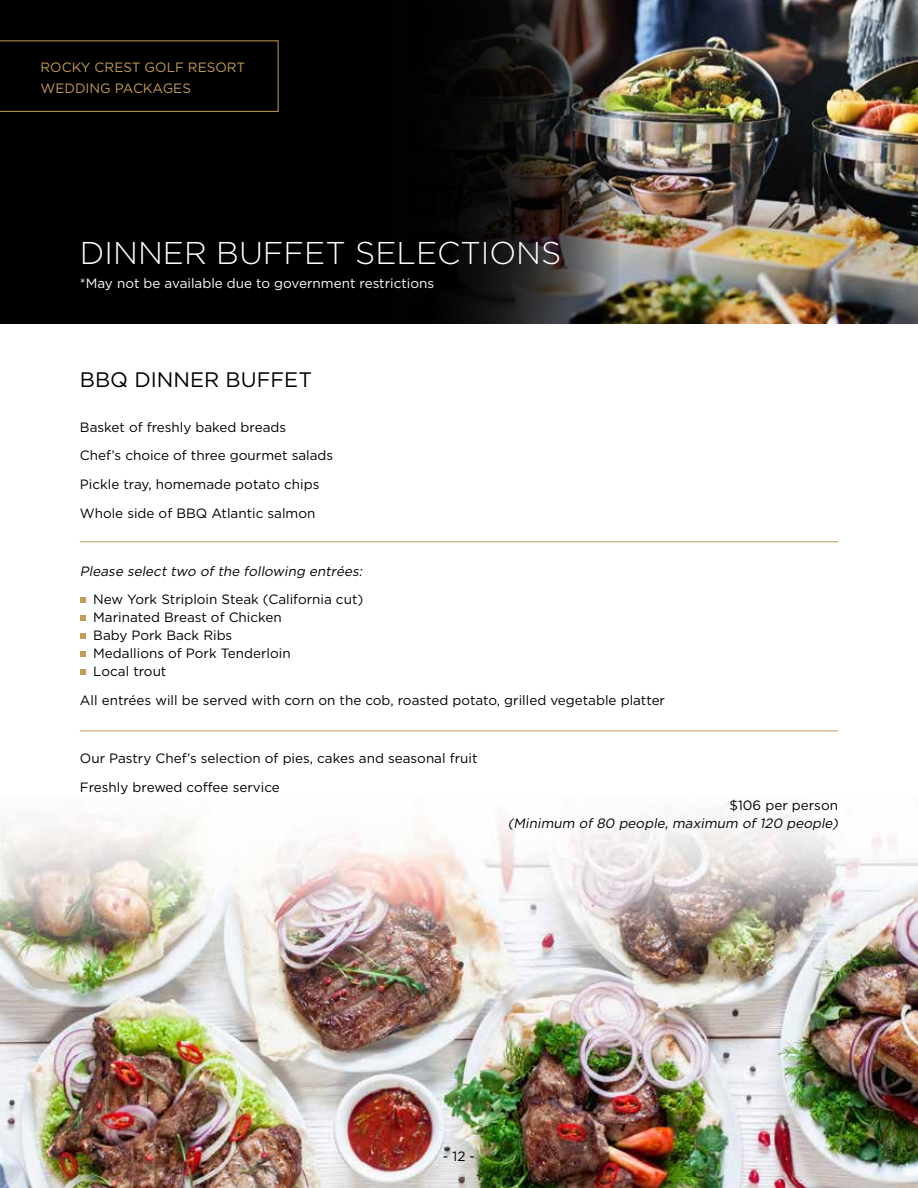
<style>
.page{position:relative;width:918px;height:1188px;background:#fff}
.page>*{position:absolute;margin:0;border:0;box-sizing:border-box;transform-origin:0 0}
.t1{font:300 31.5px "Gotham";color:#fff}
.t2{font:21px "Gotham";color:#000}
.t3{font:13.5px/28.8px "Gotham";color:#000}
.t4{font:italic 13.5px "Gotham";color:#000}
.t5{font:13.5px "Gotham";color:#fff}
.t6{font:13.5px/21px "Gotham";color:#c19c55}
</style>
<div class="page">
<img style="left:0;top:814px;width:918px;height:374px">
<img style="left:619px;top:0;width:299px;height:324px">
<svg style="left:270px;top:0;width:349px;height:324px;background:#151311"></svg>
<div style="left:0;top:0;width:270px;height:324px;background:#000"></div>
<svg style="left:80px;top:598px;width:5px;height:5px"></svg>
<svg style="left:80px;top:616px;width:5px;height:5px"></svg>
<svg style="left:80px;top:634px;width:5px;height:5px"></svg>
<svg style="left:80px;top:652px;width:5px;height:5px"></svg>
<svg style="left:80px;top:670px;width:5px;height:5px"></svg>
<svg style="left:0;top:40px;width:278px;height:72px"></svg>
<hr style="left:80px;top:541px;width:758px;height:1px;background:#c19c55">
<hr style="left:80px;top:730px;width:758px;height:1px;background:#c19c55">
<p class="t6" style="left:40px;top:56px;width:206px">ROCKY CREST GOLF RESORT<br>WEDDING PACKAGES</p>
<h1 class="t1" style="left:80px;top:233px;width:483px">DINNER BUFFET SELECTIONS</h1>
<p class="t5" style="left:80px;top:275px;width:356px">*May not be available due to government restrictions</p>
<h2 class="t2" style="left:80px;top:366px;width:234px">BBQ DINNER BUFFET</h2>
<p class="t3" style="left:80px;top:412px;width:255px">Basket of freshly baked breads<br>Chef’s choice of three gourmet salads Pickle tray, homemade potato chips Whole side of BBQ Atlantic salmon</p>
<p class="t4" style="left:80px;top:562px;width:287px">Please select two of the following entrées:</p>
<p class="t3" style="left:93px;top:590px;width:272px;line-height:18px">New York Striploin Steak (California cut)<br>Marinated Breast of Chicken<br>Baby Pork Back Ribs<br>Medallions of Pork Tenderloin<br>Local trout</p>
<p class="t3" style="left:80px;top:686px;width:587px">All entrées will be served with corn on the cob, roasted potato, grilled vegetable platter</p>
<p class="t3" style="left:80px;top:743px;width:399px">Our Pastry Chef’s selection of pies, cakes and seasonal fruit<br>Freshly brewed coffee service</p>
<p class="t3" style="left:730px;top:790px;width:110px">$106 per person</p>
<p class="t4" style="left:508px;top:814px;width:335px">(Minimum of 80 people, maximum of 120 people)</p>
<p class="t3" style="left:443px;top:1142px;width:34px">- 12 -</p>
</div>
